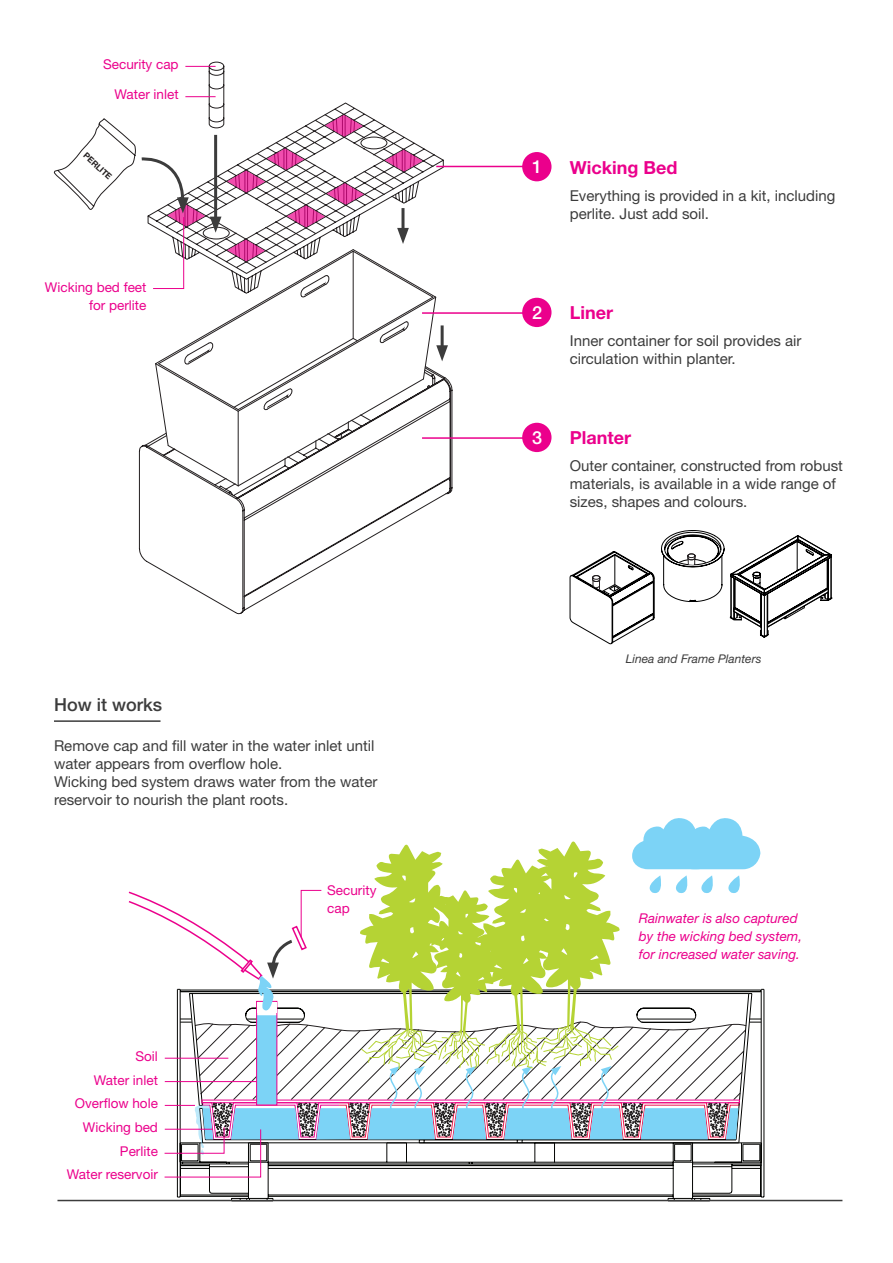
<style>
.page{position:relative;width:893px;height:1263px;background:#fff}
.page>*{position:absolute;margin:0;border:0;box-sizing:border-box;transform-origin:0 0}
.t1{font:700 18px "Helvetica Neue LT Pro";color:#eb008c}
.t2{font:500 18px "Helvetica Neue LT Pro";color:#3c3c3c}
.t3{font:500 18px "Helvetica Neue LT Pro";color:#fff}
.t4{font:15px/18px "Helvetica Neue LT Pro";color:#3c3c3c}
.t5{font:13.5px/18px "Helvetica Neue LT Pro";color:#eb008c;text-align:right}
.t6{font:italic 13.5px "Helvetica Neue LT Pro";color:#eb008c}
.t7{font:italic 12px "Helvetica Neue LT Pro";color:#3c3c3c}
.t8{font:700 8.4px "Helvetica Neue LT Pro";color:#231f20}
</style>
<div class="page">
<svg style="left:177px;top:1178px;width:587px;height:22px"></svg>
<svg style="left:139px;top:379px;width:314px;height:235px"></svg>
<hr style="left:54px;top:720px;width:107px;height:2px;background:#3c3c3c">
<hr style="left:57px;top:1200px;width:785px;height:1px;background:#3c3c3c">
<svg style="left:53px;top:61px;width:395px;height:426px"></svg>
<hr style="left:436px;top:166px;width:99px;height:1px;background:#eb008c">
<hr style="left:422px;top:312px;width:113px;height:2px;background:#eb008c">
<hr style="left:422px;top:437px;width:113px;height:2px;background:#eb008c">
<div style="left:522px;top:152px;width:29px;height:29px;background:#eb008c;border-radius:50%"></div>
<div style="left:522px;top:298px;width:29px;height:29px;background:#eb008c;border-radius:50%"></div>
<div style="left:522px;top:423px;width:29px;height:29px;background:#eb008c;border-radius:50%"></div>
<svg style="left:128px;top:818px;width:636px;height:360px"></svg>
<svg style="left:569px;top:551px;width:86px;height:93px"></svg>
<svg style="left:661px;top:530px;width:171px;height:108px"></svg>
<p class="t5" style="left:103px;top:55px;width:77px">Security cap</p>
<p class="t5" style="left:115px;top:85px;width:66px">Water inlet</p>
<p class="t8" style="left:88px;top:150px;width:37px;rotate:43deg">PERLITE</p>
<p class="t5" style="left:45px;top:278px;width:103px">Wicking bed feet for perlite</p>
<p class="t2" style="left:54px;top:694px;width:110px">How it works</p>
<p class="t4" style="left:54px;top:737px;width:322px">Remove cap and fill water in the water inlet until water appears from overflow hole.</p>
<p class="t4" style="left:54px;top:773px;width:325px">Wicking bed system draws water from the water reservoir to nourish the plant roots.</p>
<p class="t5" style="left:135px;top:1047px;width:24px">Soil</p>
<p class="t5" style="left:94px;top:1070px;width:66px">Water inlet</p>
<p class="t5" style="left:75px;top:1094px;width:84px">Overflow hole</p>
<p class="t5" style="left:83px;top:1118px;width:77px">Wicking bed</p>
<p class="t5" style="left:120px;top:1142px;width:39px">Perlite</p>
<p class="t5" style="left:67px;top:1164px;width:92px">Water reservoir</p>
<p class="t5" style="left:327px;top:881px;width:51px">Security</p>
<p class="t5" style="left:327px;top:899px;width:24px">cap</p>
<p class="t3" style="left:532px;top:156px;width:12px">1</p>
<p class="t1" style="left:570px;top:156px;width:109px">Wicking Bed</p>
<p class="t4" style="left:570px;top:186px;width:267px">Everything is provided in a kit, including perlite. Just add soil.</p>
<p class="t3" style="left:532px;top:302px;width:12px">2</p>
<p class="t3" style="left:532px;top:427px;width:12px">3</p>
<p class="t1" style="left:570px;top:301px;width:45px">Liner</p>
<p class="t4" style="left:570px;top:331px;width:233px">Inner container for soil provides air circulation within planter.</p>
<p class="t1" style="left:570px;top:427px;width:63px">Planter</p>
<p class="t4" style="left:570px;top:457px;width:275px">Outer container, constructed from robust materials, is available in a wide range of sizes, shapes and colours.</p>
<p class="t7" style="left:626px;top:651px;width:137px">Linea and Frame Planters</p>
<p class="t6" style="left:639px;top:910px;width:160px">Rainwater is also captured</p>
<p class="t6" style="left:639px;top:928px;width:165px">by the wicking bed system,</p>
<p class="t6" style="left:639px;top:946px;width:163px">for increased water saving.</p>
</div>
